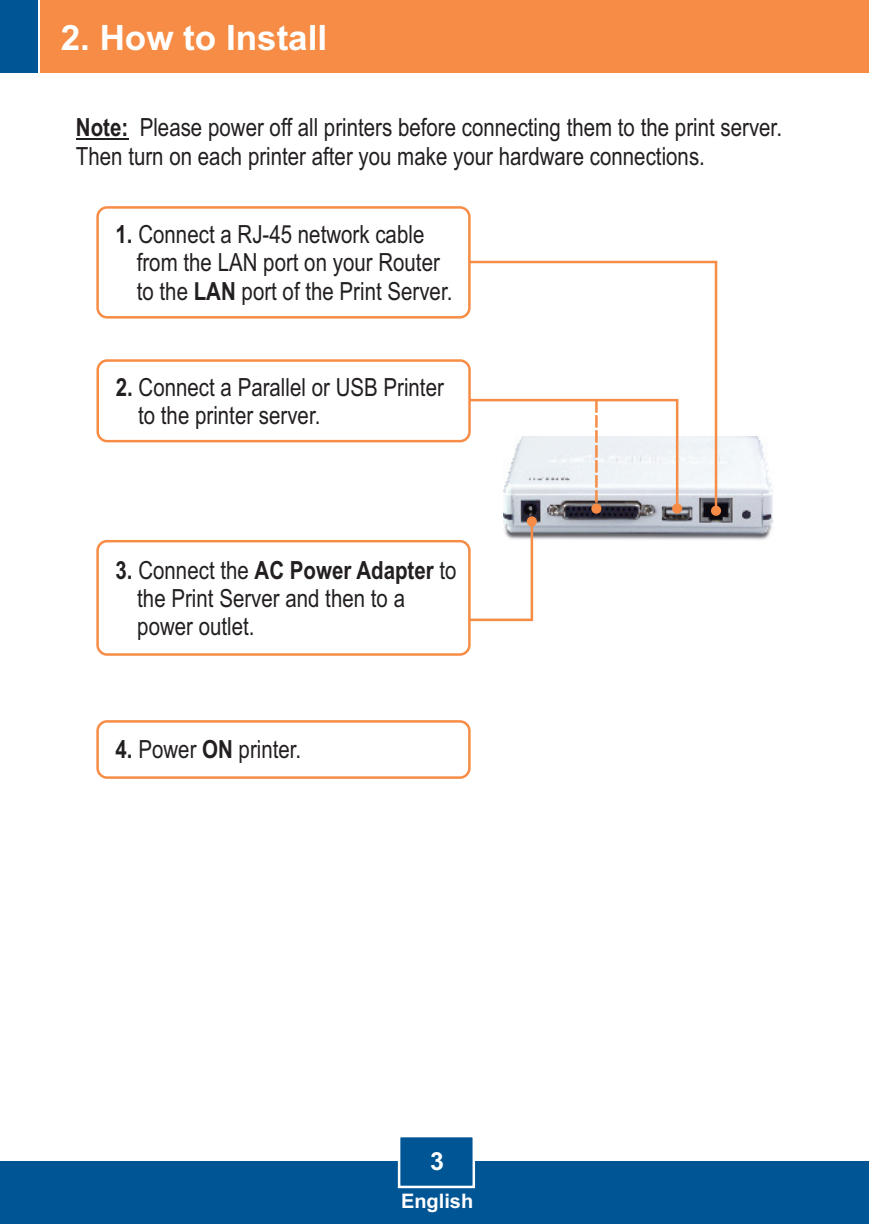
<style>
.page{position:relative;width:869px;height:1224px;background:#fff}
.page>*{position:absolute;margin:0;border:0;box-sizing:border-box;transform-origin:0 0}
.t1{font:700 35px "Arial";color:#fff}
.t2{font:25px/28.2px "Arial Narrow";color:#231f20}
.t3{font:700 25px "Arial";color:#fff}
.t4{font:700 20px "Arial";color:#fff}
.s1{font-weight:700}
</style>
<div class="page">
<img style="left:682px;top:437px;width:91px;height:103px">
<svg style="left:437px;top:261px;width:284px;height:255px"></svg>
<svg style="left:309px;top:399px;width:373px;height:222px"></svg>
<div style="left:0;top:1161px;width:869px;height:63px;background:#005595"></div>
<div style="left:40px;top:0;width:829px;height:73px;background:#f68c45"></div>
<div style="left:0;top:0;width:37px;height:73px;background:#005595"></div>
<svg style="left:397px;top:1137px;width:79px;height:52px"></svg>
<div style="left:96px;top:206px;width:375px;height:112px;background:#fff;border:3px solid #f68c45;border-radius:9px"></div>
<div style="left:96px;top:720px;width:375px;height:59px;background:#fff;border:3px solid #f68c45;border-radius:9px"></div>
<div style="left:96px;top:540px;width:375px;height:116px;background:#fff;border:3px solid #f68c45;border-radius:9px"></div>
<hr style="left:76px;top:138px;width:52px;height:2px;background:#231f20">
<div style="left:96px;top:359px;width:375px;height:83px;background:#fff;border:3px solid #f68c45;border-radius:9px"></div>
<h1 class="t1" style="left:61px;top:24px;width:268px">2. How to Install</h1>
<p class="t2" style="left:76px;top:116px;width:708px"><span class="s1">Note:</span> Please power off all printers before connecting them to the print server.<br>Then turn on each printer after you make your hardware connections.</p>
<p class="t2" style="left:137px;top:222px;width:317px;text-indent:-21px"><span class="s1">1.</span> Connect a RJ-45 network cable from the LAN port on your Router to the <span class="s1">LAN</span> port of the Print Server.</p>
<p class="t2" style="left:138px;top:375px;width:307px;text-indent:-22px"><span class="s1">2.</span> Connect a Parallel or USB Printer to the printer server.</p>
<p class="t2" style="left:137px;top:558px;width:321px;text-indent:-22px"><span class="s1">3.</span> Connect the <span class="s1">AC Power Adapter</span> to the Print Server and then to a power outlet.</p>
<p class="t2" style="left:116px;top:738px;width:187px"><span class="s1">4.</span> Power <span class="s1">ON</span> printer.</p>
<p class="t3" style="left:430px;top:1151px;width:15px">3</p>
<p class="t4" style="left:401px;top:1193px;width:74px">English</p>
</div>
